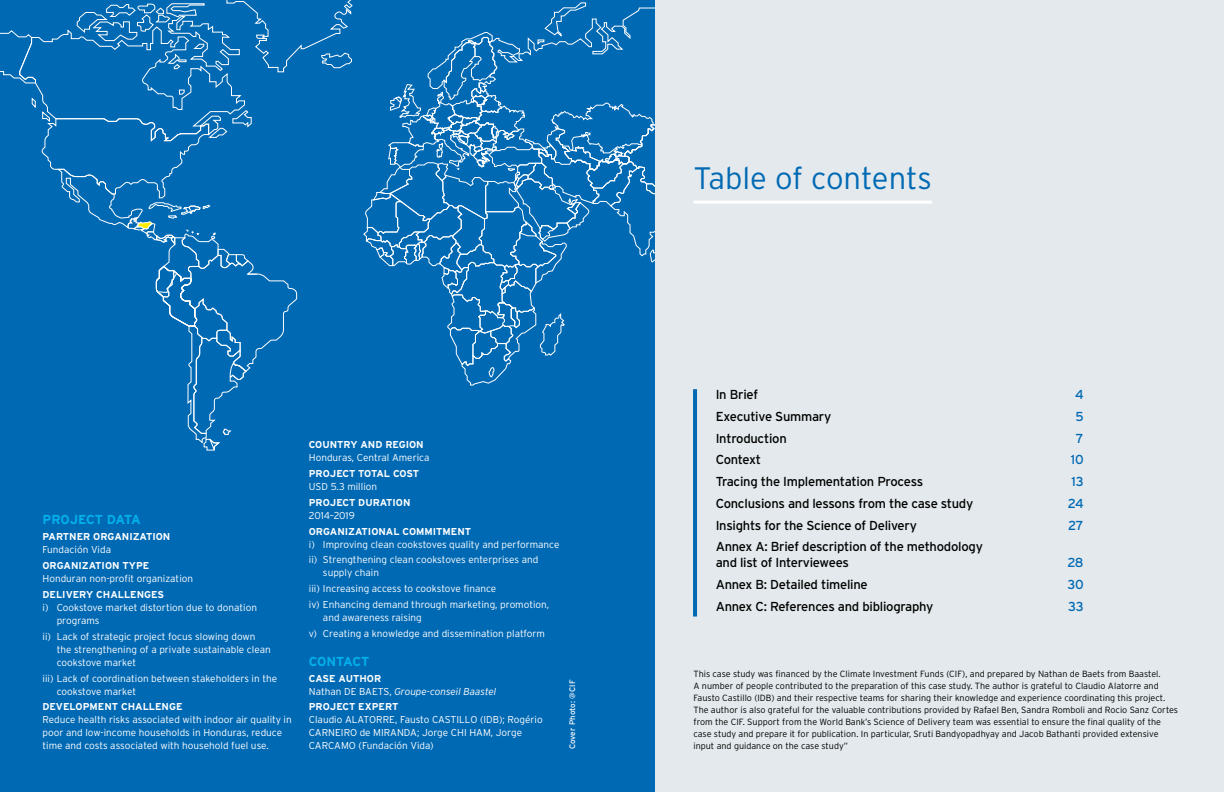
<style>
.page{position:relative;width:1224px;height:792px;background:#fff}
.page>*{position:absolute;margin:0;border:0;box-sizing:border-box;transform-origin:0 0}
.t1{font:300 31px "Interstate";letter-spacing:-.005em;color:#0069b4}
.t2{font:13px/16px "Interstate";letter-spacing:-.02em;color:#000}
.t3{font:700 13px "Interstate";letter-spacing:-.015em;color:#00b1eb}
.t4{font:13px "Interstate";letter-spacing:-.035em;color:#0069b4}
.t5{font:300 10px/13px "Interstate";color:#fff}
.t6{font:700 10px "Interstate";color:#fff}
.t7{font:italic 300 10px/13px "Interstate";color:#fff}
.t8{font:300 9px/12px "Interstate";color:#000}
.t9{font:8px "Interstate";letter-spacing:.005em;color:#fff}
.s1{font-weight:700;font-style:normal}
.s2{font-style:normal}
</style>
<div class="page">
<div style="left:655px;top:0;width:569px;height:792px;background:#e3e9ec"></div>
<div style="left:0;top:0;width:655px;height:792px;background:#0069b4"></div>
<svg style="left:363px;top:2px;width:292px;height:384px"></svg>
<svg style="left:0;top:0;width:353px;height:451px"></svg>
<hr style="left:693px;top:201px;width:239px;height:3px;background:#fff">
<hr style="left:693px;top:389px;width:4px;height:228px;background:#0069b4">
<h2 class="t3" style="left:43px;top:513px;width:100px">PROJECT DATA</h2>
<p class="t6" style="left:43px;top:531px;width:129px">PARTNER ORGANIZATION</p>
<p class="t5" style="left:43px;top:543px;width:70px">Fundación Vida</p>
<p class="t6" style="left:43px;top:560px;width:108px">ORGANIZATION TYPE</p>
<p class="t5" style="left:43px;top:572px;width:152px">Honduran non-profit organization</p>
<p class="t6" style="left:43px;top:589px;width:123px">DELIVERY CHALLENGES</p>
<p class="t5" style="left:57px;top:601px;width:202px;text-indent:-14px">i) Cookstove market distortion due to donation programs</p>
<p class="t5" style="left:57px;top:630px;width:216px;text-indent:-14px">ii) Lack of strategic project focus slowing down the strengthening of a private sustainable clean cookstove market</p>
<p class="t5" style="left:57px;top:672px;width:222px;text-indent:-14px">iii) Lack of coordination between stakeholders in the cookstove market</p>
<p class="t6" style="left:43px;top:701px;width:142px">DEVELOPMENT CHALLENGE</p>
<p class="t5" style="left:43px;top:713px;width:251px">Reduce health risks associated with indoor air quality in poor and low-income households in Honduras, reduce time and costs associated with household fuel use.</p>
<p class="t6" style="left:309px;top:439px;width:116px">COUNTRY AND REGION</p>
<p class="t5" style="left:309px;top:451px;width:122px">Honduras, Central America</p>
<p class="t6" style="left:309px;top:468px;width:112px">PROJECT TOTAL COST</p>
<p class="t5" style="left:309px;top:480px;width:70px">USD 5.3 million</p>
<p class="t6" style="left:309px;top:497px;width:103px">PROJECT DURATION</p>
<p class="t5" style="left:309px;top:509px;width:48px">2014–2019</p>
<p class="t6" style="left:309px;top:525px;width:164px">ORGANIZATIONAL COMMITMENT</p>
<p class="t5" style="left:309px;top:536px;width:252px;line-height:15.8px">i) Improving clean cookstoves quality and performance ii) Strengthening clean cookstoves enterprises and</p>
<p class="t5" style="left:309px;top:565px;width:242px;line-height:15.8px;text-indent:14px">supply chain<br>iii) Increasing access to cookstove finance<br>iv) Enhancing demand through marketing, promotion,</p>
<p class="t5" style="left:309px;top:610px;width:238px;line-height:15.8px;text-indent:14px">and awareness raising<br>v) Creating a knowledge and dissemination platform</p>
<h2 class="t3" style="left:309px;top:654px;width:62px">CONTACT</h2>
<p class="t7" style="left:309px;top:672px;width:189px"><span class="s1">CASE AUTHOR<br></span><span class="s2">Nathan DE BAETS,</span> Groupe-conseil Baastel</p>
<p class="t6" style="left:309px;top:701px;width:91px">PROJECT EXPERT</p>
<p class="t5" style="left:309px;top:713px;width:235px">Claudio ALATORRE, Fausto CASTILLO (IDB); Rogério<br>CARNEIRO de MIRANDA; Jorge CHI HAM, Jorge<br>CARCAMO (Fundación Vida)</p>
<p class="t9" style="left:568px;top:749px;width:71px;rotate:-90deg">Cover Photo: @CIF</p>
<h1 class="t1" style="left:693px;top:161px;width:240px">Table of contents</h1>
<h2 class="t2" style="left:716px;top:387px;width:44px">In Brief</h2>
<h2 class="t4" style="left:1075px;top:388px;width:10px">4</h2>
<h2 class="t2" style="left:716px;top:408px;width:117px">Executive Summary</h2>
<h2 class="t4" style="left:1075px;top:409px;width:10px">5</h2>
<h2 class="t2" style="left:716px;top:430px;width:73px">Introduction</h2>
<h2 class="t4" style="left:1076px;top:431px;width:9px">7</h2>
<h2 class="t2" style="left:716px;top:452px;width:47px">Context</h2>
<h2 class="t4" style="left:1071px;top:453px;width:14px">10</h2>
<h2 class="t2" style="left:716px;top:473px;width:209px">Tracing the Implementation Process</h2>
<h2 class="t4" style="left:1072px;top:474px;width:14px">13</h2>
<h2 class="t2" style="left:716px;top:495px;width:259px">Conclusions and lessons from the case study</h2>
<h2 class="t4" style="left:1068px;top:496px;width:17px">24</h2>
<h2 class="t2" style="left:716px;top:517px;width:203px">Insights for the Science of Delivery</h2>
<h2 class="t4" style="left:1068px;top:518px;width:17px">27</h2>
<h2 class="t2" style="left:716px;top:539px;width:269px">Annex A: Brief description of the methodology and list of Interviewees</h2>
<h2 class="t4" style="left:1068px;top:555px;width:18px">28</h2>
<h2 class="t2" style="left:716px;top:576px;width:154px">Annex B: Detailed timeline</h2>
<h2 class="t4" style="left:1068px;top:577px;width:18px">30</h2>
<h2 class="t2" style="left:716px;top:598px;width:219px">Annex C: References and bibliography</h2>
<h2 class="t4" style="left:1068px;top:599px;width:17px">33</h2>
<p class="t8" style="left:693px;top:668px;width:486px">This case study was financed by the Climate Investment Funds (CIF), and prepared by Nathan de Baets from Baastel.<br>A number of people contributed to the preparation of this case study. The author is grateful to Claudio Alatorre and Fausto Castillo (IDB) and their respective teams for sharing their knowledge and experience coordinating this project.<br>The author is also grateful for the valuable contributions provided by Rafael Ben, Sandra Romboli and Rocio Sanz Cortes from the CIF. Support from the World Bank’s Science of Delivery team was essential to ensure the final quality of the case study and prepare it for publication. In particular, Sruti Bandyopadhyay and Jacob Bathanti provided extensive input and guidance on the case study”</p>
</div>
